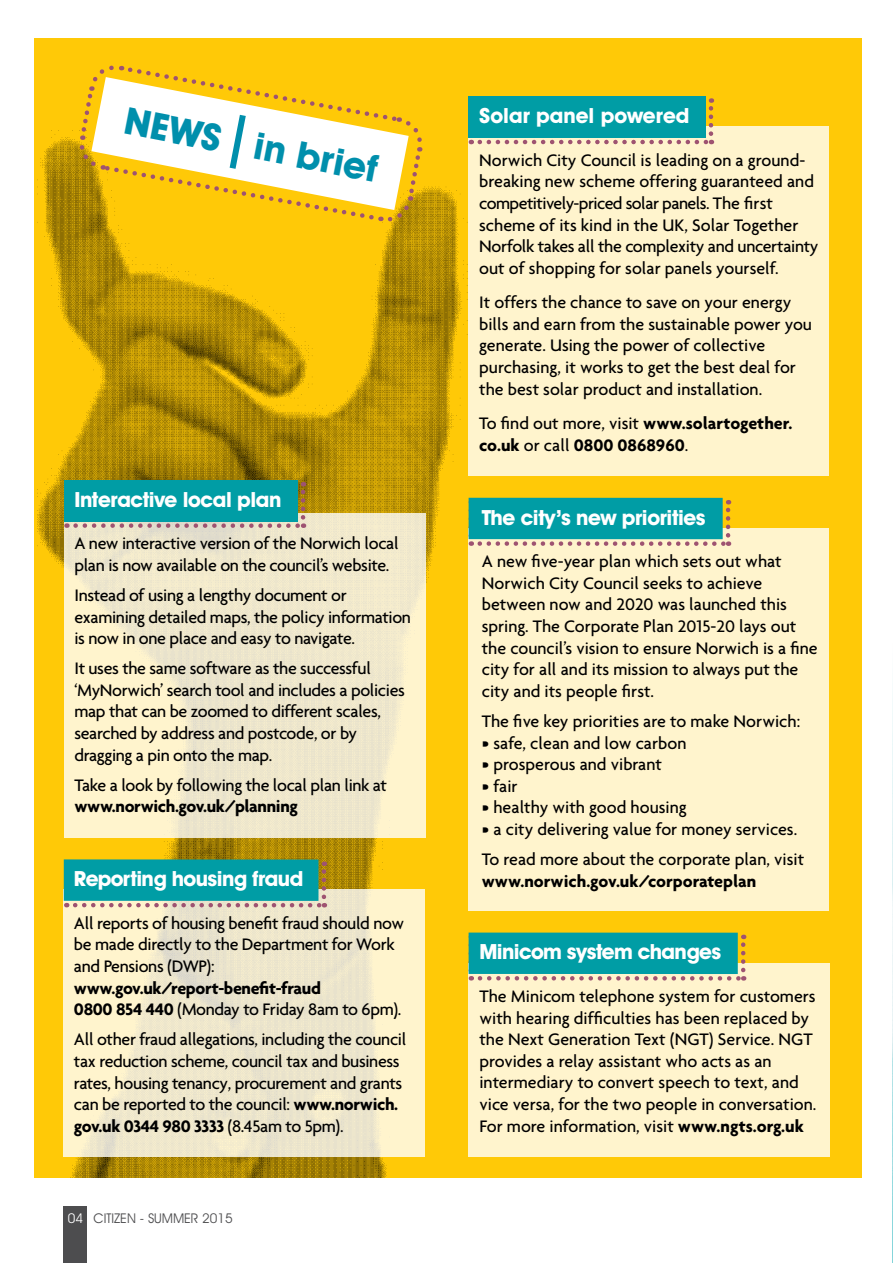
<style>
.page{position:relative;width:893px;height:1263px;background:#fff}
.page>*{position:absolute;margin:0;border:0;box-sizing:border-box;transform-origin:0 0}
.t1{font:700 37.5px "Avant Garde IT Cby BT";color:#008fac}
.t2{font:700 21px "Avant Garde IT Cby BT";letter-spacing:-.02em;color:#fff}
.t3{font:700 21px "Avant Garde IT Cby BT";color:#fff}
.t4{font:500 18px/21.6px "Agenda";letter-spacing:-.015em;color:#000}
.t5{font:700 18px/21.6px "Agenda";letter-spacing:-.02em;color:#000}
.t6{font:700 18px/21.6px "Agenda";color:#000}
.t7{font:13.5px "Avant Garde IT Cby BT";color:#4d4d4f}
.s1{font-weight:500}
.s2{font-weight:700}
.s3{color:#fff}
</style>
<div class="page">
<img style="left:892px;top:693px;width:1px;height:570px">
<div style="left:64px;top:1206px;width:23px;height:57px;background:#4d4d4f"></div>
<div style="left:34px;top:38px;width:827px;height:1140px;background:#ffc907"></div>
<img style="left:37px;top:130px;width:431px;height:1047px">
<svg style="left:77px;top:65px;width:347px;height:159px"></svg>
<div style="left:469px;top:126px;width:360px;height:350px;background:#fff4cd"></div>
<svg style="left:469px;top:139px;width:4px;height:5px"></svg>
<svg style="left:480px;top:140px;width:232px;height:4px"></svg>
<svg style="left:709px;top:98px;width:4px;height:36px"></svg>
<div style="left:469px;top:96px;width:237px;height:42px;background:#009da5"></div>
<svg style="left:64px;top:513px;width:361px;height:325px;background:#f2eacc"></svg>
<svg style="left:64px;top:521px;width:5px;height:7px"></svg>
<svg style="left:76px;top:523px;width:228px;height:5px"></svg>
<svg style="left:301px;top:482px;width:4px;height:35px"></svg>
<div style="left:64px;top:480px;width:234px;height:41px;background:#009da5"></div>
<svg style="left:64px;top:889px;width:361px;height:268px;background:#f2eacc"></svg>
<svg style="left:64px;top:901px;width:4px;height:6px"></svg>
<svg style="left:75px;top:903px;width:250px;height:4px"></svg>
<svg style="left:322px;top:861px;width:4px;height:36px"></svg>
<div style="left:64px;top:859px;width:254px;height:42px;background:#009da5"></div>
<div style="left:469px;top:528px;width:360px;height:382px;background:#fff4cd"></div>
<svg style="left:469px;top:539px;width:4px;height:7px"></svg>
<svg style="left:480px;top:541px;width:249px;height:5px"></svg>
<svg style="left:726px;top:500px;width:4px;height:35px"></svg>
<div style="left:469px;top:498px;width:254px;height:41px;background:#009da5"></div>
<div style="left:469px;top:963px;width:361px;height:193px;background:#fff4cd"></div>
<svg style="left:469px;top:976px;width:4px;height:4px"></svg>
<svg style="left:480px;top:976px;width:264px;height:5px"></svg>
<svg style="left:741px;top:935px;width:4px;height:35px"></svg>
<div style="left:469px;top:932px;width:269px;height:42px;background:#009da5"></div>
<h1 class="t1" style="left:129px;top:98px;width:259px;rotate:11deg">NEWS in brief</h1>
<p class="t3" style="left:479px;top:103px;width:212px">Solar panel powered</p>
<p class="t4" style="left:479px;top:149px;width:341px">Norwich City Council is leading on a ground&shy;breaking new scheme offering guaranteed and competitively-priced solar panels. The first scheme of its kind in the UK, Solar Together Norfolk takes all the complexity and uncertainty out of shopping for solar panels yourself.</p>
<p class="t4" style="left:479px;top:291px;width:334px">It offers the chance to save on your energy bills and earn from the sustainable power you generate. Using the power of collective purchasing, it works to get the best deal for the best solar product and installation.</p>
<p class="t6" style="left:479px;top:412px;width:315px"><span class="s1">To find out more, visit</span> www.solartogether. co.uk <span class="s1">or call</span> 0800 0868960<span class="s1">.</span></p>
<p class="t2" style="left:74px;top:486px;width:208px">Interactive local plan</p>
<p class="t4" style="left:74px;top:532px;width:326px">A new interactive version of the Norwich local plan is now available on the council’s website.</p>
<p class="t4" style="left:74px;top:584px;width:338px">Instead of using a lengthy document or examining detailed maps, the policy information is now in one place and easy to navigate.</p>
<p class="t4" style="left:74px;top:657px;width:332px">It uses the same software as the successful ‘MyNorwich’ search tool and includes a policies map that can be zoomed to different scales, searched by address and postcode, or by dragging a pin onto the map.</p>
<p class="t4" style="left:74px;top:774px;width:314px">Take a look by following the local plan link at</p>
<p class="t5" style="left:74px;top:795px;width:225px">www.norwich.gov.uk/planning</p>
<p class="t2" style="left:74px;top:866px;width:231px">Reporting housing fraud</p>
<p class="t4" style="left:74px;top:912px;width:332px">All reports of housing benefit fraud should now be made directly to the Department for Work and Pensions (DWP):</p>
<p class="t5" style="left:74px;top:976px;width:329px">www.gov.uk/report-benefit-fraud<br>0800 854 440 <span class="s1">(Monday to Friday 8am to 6pm).</span></p>
<p class="t4" style="left:74px;top:1028px;width:334px">All other fraud allegations, including the council tax reduction scheme, council tax and business rates, housing tenancy, procurement and grants can be reported to the council: <span class="s2">www.norwich. gov.uk 0344 980 3333</span> (8.45am to 5pm).</p>
<p class="t7" style="left:68px;top:1210px;width:166px"><span class="s3">04</span> CITIZEN - SUMMER 2015</p>
<p class="t2" style="left:482px;top:504px;width:226px">The city’s new priorities</p>
<p class="t4" style="left:482px;top:550px;width:337px">A new five-year plan which sets out what Norwich City Council seeks to achieve between now and 2020 was launched this spring. The Corporate Plan 2015-20 lays out the council’s vision to ensure Norwich is a fine city for all and its mission to always put the city and its people first.</p>
<p class="t4" style="left:482px;top:710px;width:320px">The five key priorities are to make Norwich:</p>
<p class="t4" style="left:482px;top:731px;width:206px">• safe, clean and low carbon</p>
<p class="t4" style="left:482px;top:753px;width:182px">• prosperous and vibrant</p>
<p class="t4" style="left:482px;top:775px;width:37px">• fair</p>
<p class="t4" style="left:482px;top:796px;width:206px">• healthy with good housing</p>
<p class="t4" style="left:482px;top:814px;width:324px;line-height:30.2px">• a city delivering value for money services.<br>To read more about the corporate plan, visit</p>
<p class="t6" style="left:482px;top:870px;width:276px">www.norwich.gov.uk/corporateplan</p>
<p class="t2" style="left:479px;top:939px;width:243px">Minicom system changes</p>
<p class="t4" style="left:479px;top:985px;width:338px">The Minicom telephone system for customers with hearing difficulties has been replaced by the Next Generation Text (NGT) Service. NGT provides a relay assistant who acts as an intermediary to convert speech to text, and vice versa, for the two people in conversation.<br>For more information, visit <span class="s2">www.ngts.org.uk</span></p>
</div>
